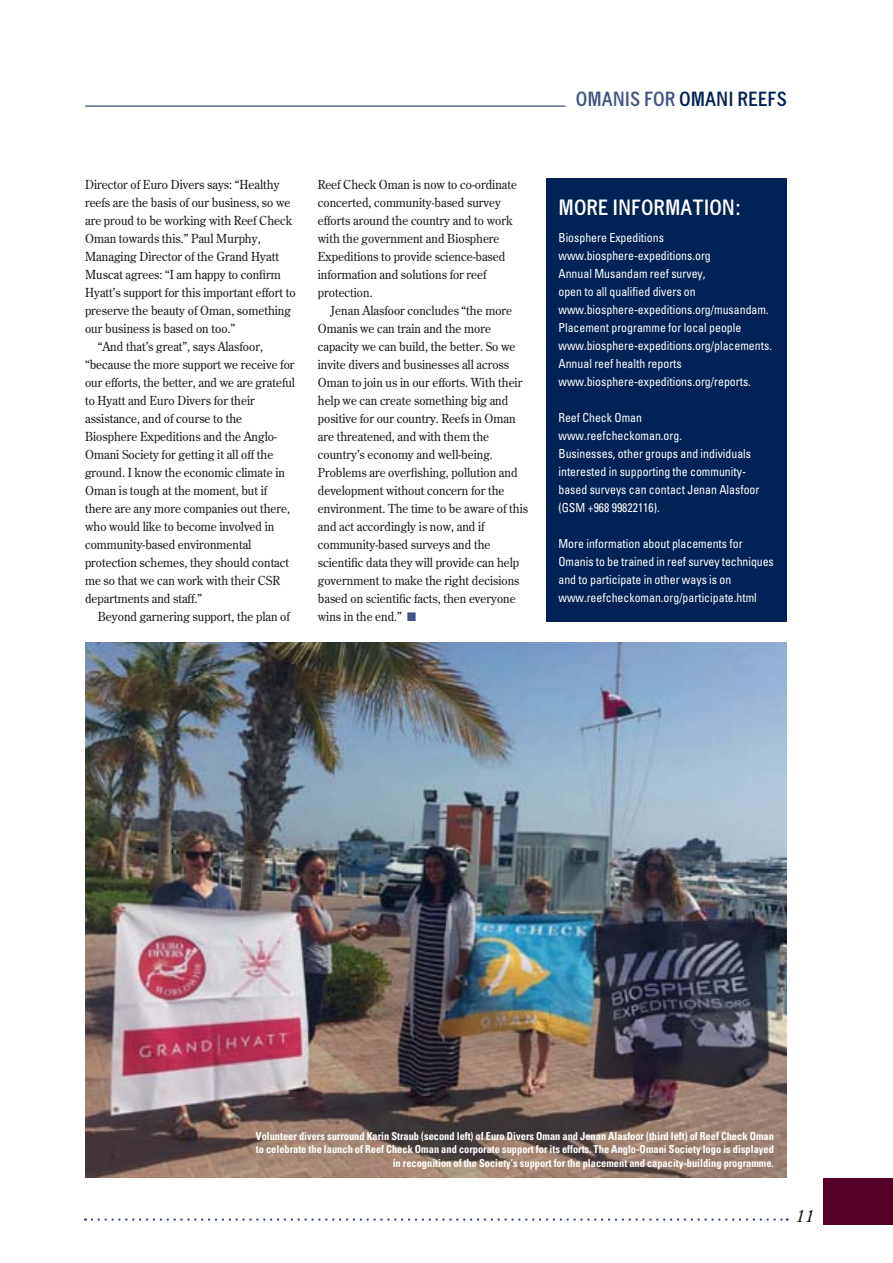
<style>
.page{position:relative;width:893px;height:1263px;background:#fff}
.page>*{position:absolute;margin:0;border:0;box-sizing:border-box;transform-origin:0 0}
.t1{font:700 condensed 21px "News Gothic";color:#fff}
.t2{font:700 condensed 19.5px "News Gothic";color:#002254}
.t3{font:italic 18px "Plantin";color:#1a1818}
.t4{font:12.45px/18px "Century Old Style";color:#1a1818;scale:.95 1}
.t5{font:condensed 12.45px/18px "Univers";color:#fff;scale:.95 1}
.t6{font:700 condensed 10.95px/13.5px "Univers";color:#fff;text-align:right;scale:.95 1}
.s1{color:#415485}
</style>
<div class="page">
<svg style="left:92px;top:1218px;width:696px;height:3px"></svg>
<div style="left:823px;top:1178px;width:70px;height:47px;background:#560027"></div>
<hr style="left:85px;top:106px;width:481px;height:1px;background:#002254">
<div style="left:546px;top:179px;width:241px;height:443px;background:#002254"></div>
<img style="left:85px;top:642px;width:702px;height:536px">
<p class="t4" style="left:85px;top:175px;width:206px">Director of Euro Divers says: “Healthy</p>
<p class="t4" style="left:85px;top:193px;width:218px">reefs are the basis of our business, so we</p>
<p class="t4" style="left:85px;top:211px;width:220px">are proud to be working with Reef Check</p>
<p class="t4" style="left:85px;top:229px;width:186px">Oman towards this.” Paul Murphy,</p>
<p class="t4" style="left:85px;top:247px;width:206px">Managing Director of the Grand Hyatt</p>
<p class="t4" style="left:85px;top:265px;width:207px">Muscat agrees: “I am happy to confirm</p>
<p class="t4" style="left:85px;top:283px;width:223px">Hyatt’s support for this important effort to</p>
<p class="t4" style="left:85px;top:301px;width:218px">preserve the beauty of Oman, something</p>
<p class="t4" style="left:85px;top:319px;width:160px">our business is based on too.”</p>
<p class="t4" style="left:98px;top:337px;width:175px">“And that’s great”, says Alasfoor,</p>
<p class="t4" style="left:85px;top:355px;width:222px">“because the more support we receive for</p>
<p class="t4" style="left:85px;top:373px;width:223px">our efforts, the better, and we are grateful</p>
<p class="t4" style="left:85px;top:391px;width:180px">to Hyatt and Euro Divers for their</p>
<p class="t4" style="left:85px;top:409px;width:167px">assistance, and of course to the</p>
<p class="t4" style="left:85px;top:427px;width:203px">Biosphere Expeditions and the Anglo-</p>
<p class="t4" style="left:85px;top:445px;width:200px">Omani Society for getting it all off the</p>
<p class="t4" style="left:85px;top:463px;width:212px">ground. I know the economic climate in</p>
<p class="t4" style="left:85px;top:481px;width:193px">Oman is tough at the moment, but if</p>
<p class="t4" style="left:85px;top:499px;width:217px">there are any more companies out there,</p>
<p class="t4" style="left:85px;top:517px;width:201px">who would like to become involved in</p>
<p class="t4" style="left:85px;top:535px;width:177px">community-based environmental</p>
<p class="t4" style="left:85px;top:553px;width:216px">protection schemes, they should contact</p>
<p class="t4" style="left:85px;top:571px;width:206px">me so that we can work with their CSR</p>
<p class="t4" style="left:85px;top:589px;width:125px">departments and staff.”</p>
<p class="t4" style="left:98px;top:607px;width:204px">Beyond garnering support, the plan of</p>
<p class="t4" style="left:318px;top:175px;width:211px">Reef Check Oman is now to co-ordinate concerted, community-based survey efforts around the country and to work with the government and Biosphere Expeditions to provide science-based information and solutions for reef protection.</p>
<p class="t4" style="left:318px;top:301px;width:223px;text-indent:13px">Jenan Alasfoor concludes “the more Omanis we can train and the more capacity we can build, the better. So we invite divers and businesses all across Oman to join us in our efforts. With their help we can create something big and positive for our country. Reefs in Oman are threatened, and with them the country’s economy and well-being.<br>Problems are overfishing, pollution and development without concern for the environment. The time to be aware of this and act accordingly is now, and if community-based surveys and the scientific data they will provide can help government to make the right decisions based on scientific facts, then everyone wins in the end.” <span class="s1">■</span></p>
<h2 class="t2" style="left:576px;top:87px;width:212px"><span class="s1">OMANIS FOR</span> OMANI REEFS</h2>
<h1 class="t1" style="left:558px;top:195px;width:184px">MORE INFORMATION:</h1>
<p class="t5" style="left:558px;top:228px;width:226px">Biosphere Expeditions www.biosphere-expeditions.org<br>Annual Musandam reef survey,<br>open to all qualified divers on www.biosphere-expeditions.org/musandam.<br>Placement programme for local people www.biosphere-expeditions.org/placements.<br>Annual reef health reports www.biosphere-expeditions.org/reports.</p>
<p class="t5" style="left:558px;top:408px;width:213px">Reef Check Oman www.reefcheckoman.org.<br>Businesses, other groups and individuals interested in supporting the community&shy;based surveys can contact Jenan Alasfoor (GSM +968 99822116).</p>
<p class="t5" style="left:558px;top:534px;width:228px">More information about placements for Omanis to be trained in reef survey techniques and to participate in other ways is on www.reefcheckoman.org/participate.html</p>
<p class="t6" style="left:256px;top:1129px;width:547px">Volunteer divers surround Karin Straub (second left) of Euro Divers Oman and Jenan Alasfoor (third left) of Reef Check Oman to celebrate the launch of Reef Check Oman and corporate support for its efforts. The Anglo-Omani Society logo is displayed in recognition of the Society’s support for the placement and capacity-building programme.</p>
<h3 class="t3" style="left:795px;top:1205px;width:20px">11</h3>
</div>
